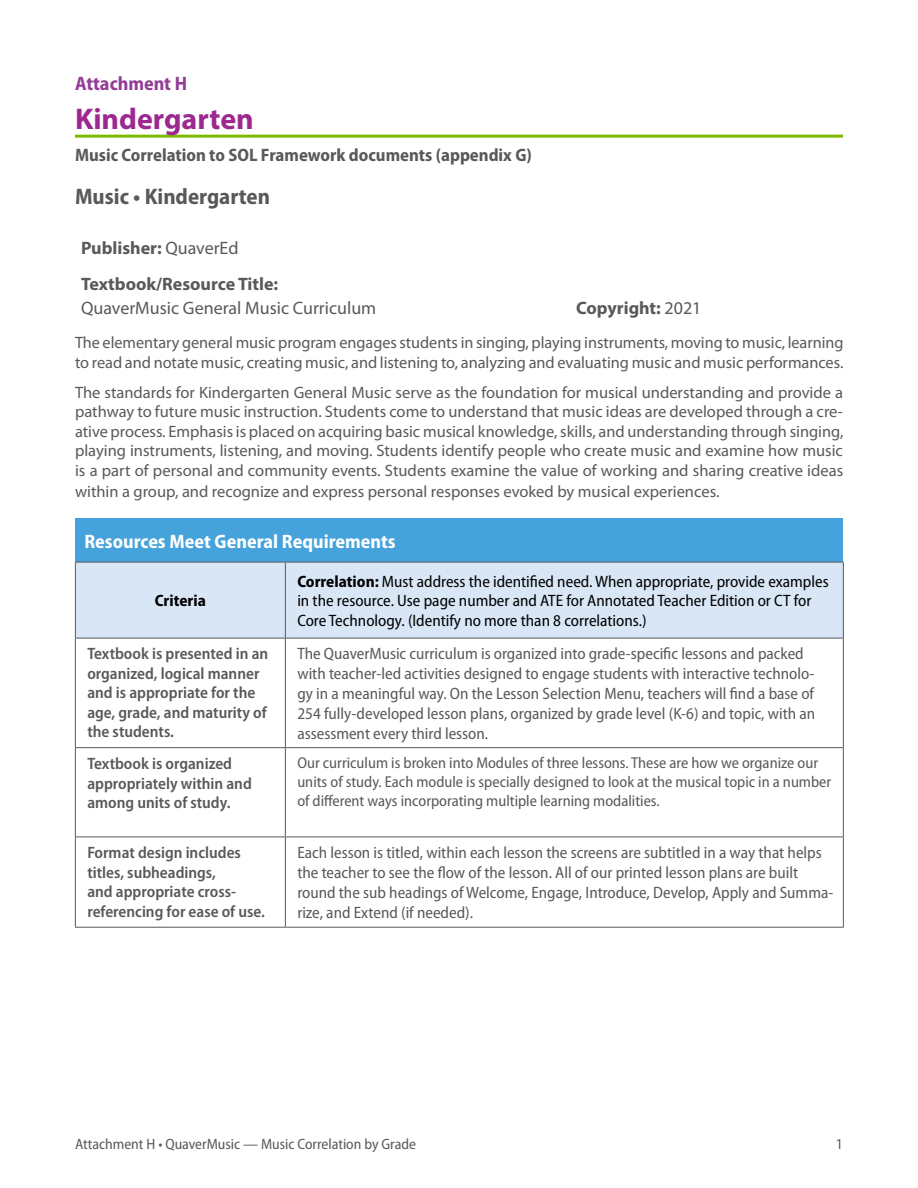
<style>
.page{position:relative;width:918px;height:1188px;background:#fff}
.page>*{position:absolute;margin:0;border:0;box-sizing:border-box;transform-origin:0 0}
.t1{font:700 30px "Myriad Pro";color:#9c2890}
.t2{font:700 semi-condensed 22.5px "Myriad Pro";color:#58595b}
.t3{font:700 semi-condensed 19.5px "Myriad Pro";color:#fff}
.t4{font:700 semi-condensed 19.5px "Myriad Pro";color:#933d97}
.t5{font:700 18px/35.2px "Myriad Pro";color:#58595b}
.t6{font:700 semi-condensed 18px "Myriad Pro";color:#58595b}
.t7{font:18px "Myriad Pro";color:#58595b}
.t8{font:16.5px/19.5px "Myriad Pro";color:#58595b}
.t9{font:semi-condensed 16.5px/19.8px "Myriad Pro";color:#58595b}
.t10{font:600 semi-condensed 16.5px/19.5px "Myriad Pro";color:#58595b}
.t11{font:semi-condensed 16.5px/19.8px "Myriad Pro";color:#000}
.t12{font:700 semi-condensed 16.5px "Myriad Pro";color:#000}
.t13{font:semi-condensed 15.75px/18.9px "Myriad Pro";color:#58595b}
.t14{font:semi-condensed 15px "Myriad Pro";color:#58595b}
.s1{font-weight:400}
.s2{font-weight:700}
</style>
<div class="page">
<hr style="left:75px;top:135px;width:768px;height:3px;background:#7ebb00">
<div style="left:75px;top:518px;width:768px;height:44px;background:#45a2da"></div>
<div style="left:76px;top:563px;width:767px;height:75px;background:#d8e6f6"></div>
<hr style="left:75px;top:562px;width:210px;height:1px;background:#58595b">
<hr style="left:75px;top:562px;width:1px;height:76px;background:#58595b">
<hr style="left:285px;top:562px;width:559px;height:1px;background:#58595b">
<hr style="left:285px;top:562px;width:1px;height:76px;background:#58595b">
<hr style="left:843px;top:562px;width:1px;height:76px;background:#58595b">
<hr style="left:75px;top:638px;width:210px;height:1px;background:#58595b">
<hr style="left:75px;top:638px;width:1px;height:109px;background:#58595b">
<hr style="left:285px;top:638px;width:559px;height:1px;background:#58595b">
<hr style="left:285px;top:638px;width:1px;height:109px;background:#58595b">
<hr style="left:843px;top:638px;width:1px;height:109px;background:#58595b">
<hr style="left:75px;top:747px;width:210px;height:1px;background:#58595b">
<hr style="left:75px;top:748px;width:1px;height:89px;background:#58595b">
<hr style="left:285px;top:747px;width:559px;height:1px;background:#58595b">
<hr style="left:285px;top:748px;width:1px;height:89px;background:#58595b">
<hr style="left:843px;top:748px;width:1px;height:89px;background:#58595b">
<hr style="left:75px;top:837px;width:210px;height:1px;background:#58595b">
<hr style="left:75px;top:837px;width:1px;height:90px;background:#58595b">
<hr style="left:285px;top:837px;width:559px;height:1px;background:#58595b">
<hr style="left:285px;top:837px;width:1px;height:90px;background:#58595b">
<hr style="left:843px;top:837px;width:1px;height:90px;background:#58595b">
<hr style="left:75px;top:927px;width:210px;height:1px;background:#58595b">
<hr style="left:285px;top:927px;width:559px;height:1px;background:#58595b">
<p class="t4" style="left:75px;top:71px;width:114px">Attachment H</p>
<h1 class="t1" style="left:75px;top:99px;width:180px">Kindergarten</h1>
<p class="t6" style="left:75px;top:143px;width:458px">Music Correlation to SOL Framework documents (appendix G)</p>
<h2 class="t2" style="left:75px;top:182px;width:196px">Music • Kindergarten</h2>
<p class="t5" style="left:81px;top:230px;width:199px">Publisher: <span class="s1">QuaverEd<br></span>Textbook/Resource Title:</p>
<p class="t7" style="left:81px;top:297px;width:297px">QuaverMusic General Music Curriculum</p>
<p class="t5" style="left:576px;top:289px;width:127px">Copyright: <span class="s1">2021</span></p>
<p class="t8" style="left:75px;top:333px;width:770px">The elementary general music program engages students in singing, playing instruments, moving to music, learning to read and notate music, creating music, and listening to, analyzing and evaluating music and music performances.</p>
<p class="t8" style="left:75px;top:382px;width:770px;text-align:justify">The standards for Kindergarten General Music serve as the foundation for musical understanding and provide a pathway to future music instruction. Students come to understand that music ideas are developed through a cre&shy;ative process. Emphasis is placed on acquiring basic musical knowledge, skills, and understanding through singing, playing instruments, listening, and moving. Students identify people who create music and examine how music is a part of personal and community events. Students examine the value of working and sharing creative ideas</p>
<p class="t8" style="left:75px;top:482px;width:646px">within a group, and recognize and express personal responses evoked by musical experiences.</p>
<p class="t3" style="left:84px;top:528px;width:313px">Resources Meet General Requirements</p>
<p class="t12" style="left:155px;top:590px;width:53px">Criteria</p>
<p class="t11" style="left:297px;top:571px;width:533px"><span class="s2">Correlation:</span> Must address the identified need. When appropriate, provide examples in the resource. Use page number and ATE for Annotated Teacher Edition or CT for<br>Core Technology. (Identify no more than 8 correlations.)</p>
<p class="t10" style="left:87px;top:644px;width:182px">Textbook is presented in an organized, logical manner and is appropriate for the age, grade, and maturity of the students.</p>
<p class="t9" style="left:297px;top:644px;width:519px">The QuaverMusic curriculum is organized into grade-specific lessons and packed with teacher-led activities designed to engage students with interactive technolo&shy;gy in a meaningful way. On the Lesson Selection Menu, teachers will find a base of 254 fully-developed lesson plans, organized by grade level (K-6) and topic, with an assessment every third lesson.</p>
<p class="t10" style="left:87px;top:753px;width:166px">Textbook is organized appropriately within and among units of study.</p>
<p class="t13" style="left:297px;top:754px;width:535px">Our curriculum is broken into Modules of three lessons. These are how we organize our units of study. Each module is specially designed to look at the musical topic in a number of different ways incorporating multiple learning modalities.</p>
<p class="t10" style="left:87px;top:843px;width:179px">Format design includes titles, subheadings,<br>and appropriate cross&shy;referencing for ease of use.</p>
<p class="t9" style="left:297px;top:843px;width:537px">Each lesson is titled, within each lesson the screens are subtitled in a way that helps the teacher to see the flow of the lesson. All of our printed lesson plans are built round the sub headings of Welcome, Engage, Introduce, Develop, Apply and Summa&shy;rize, and Extend (if needed).</p>
<p class="t14" style="left:75px;top:1135px;width:343px">Attachment H • QuaverMusic — Music Correlation by Grade</p>
<p class="t14" style="left:836px;top:1135px;width:9px">1</p>
</div>
